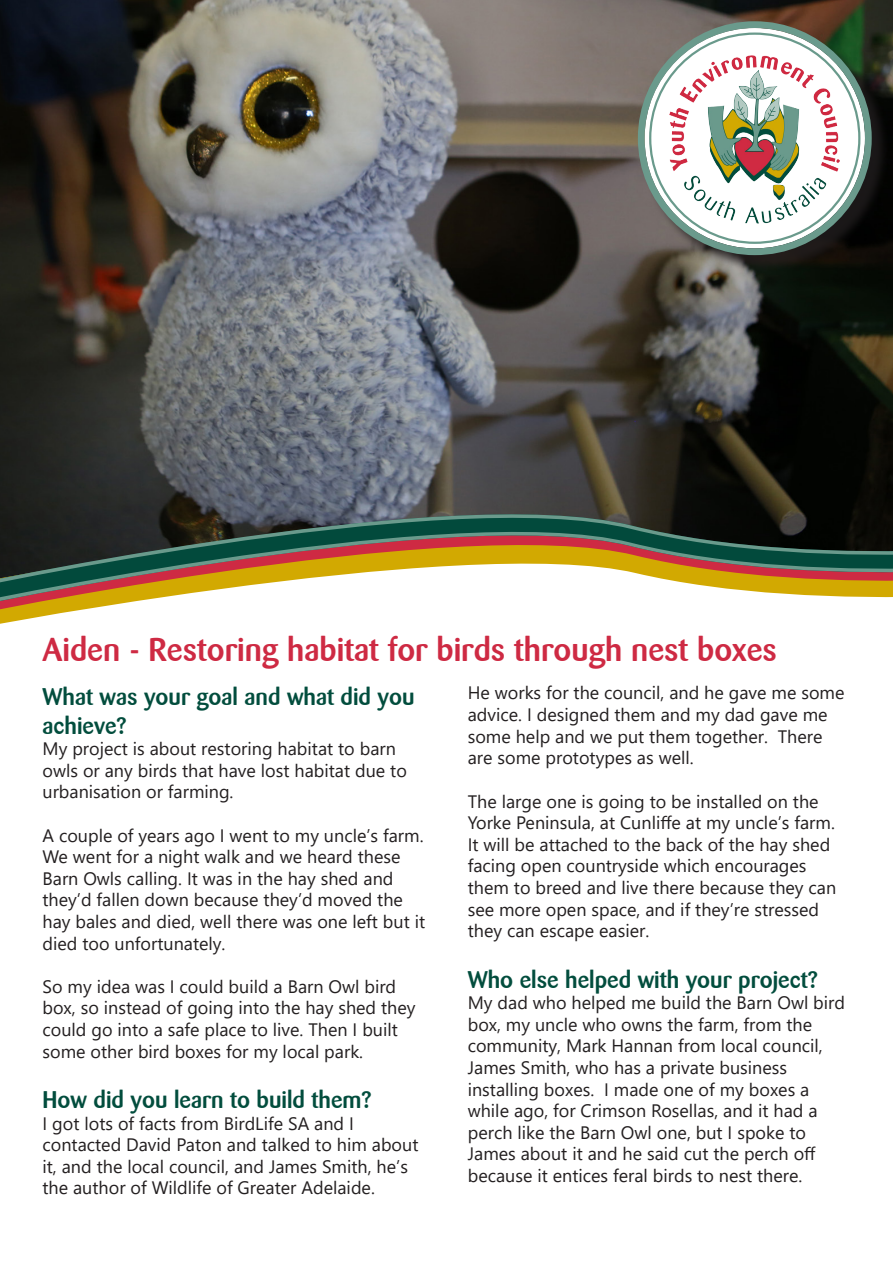
<style>
.page{position:relative;width:893px;height:1263px;background:#fff}
.page>*{position:absolute;margin:0;border:0;box-sizing:border-box;transform-origin:0 0}
.Heading_-_title{font:500 33px "Barmeno";color:#ce2a43}
.Body_text{font:500 24px "Barmeno";color:#024d3d}
.Subhead_1{font:500 24px/28.8px "Barmeno";color:#024d3d}
.Body_text-2{font:18px/21.6px "Segoe UI";color:#231f20}
</style>
<div class="page">
<img style="left:0;top:0;width:893px;height:481px">
<div style="left:640px;top:24px;width:250px;height:250px;background:#231f20;opacity:.75"></div>
<svg style="left:645px;top:28px;width:220px;height:220px"></svg>
<div style="left:638px;top:21px;width:234px;height:234px;border:7px solid #6a9a8c;border-radius:50%"></div>
<svg style="left:0;top:481px;width:893px;height:18px;background:#393a3b"></svg>
<svg style="left:0;top:499px;width:893px;height:118px"></svg>
<img style="left:670px;top:53px;width:170px;height:170px">
<p class="Heading_-_title" style="left:43px;top:630px;width:736px">Aiden - Restoring habitat for birds through nest boxes</p>
<p class="Subhead_1" style="left:43px;top:682px;width:374px">What was your goal and what did you achieve?</p>
<p class="Body_text-2" style="left:43px;top:736px;width:366px">My project is about restoring habitat to barn owls or any birds that have lost habitat due to urbanisation or farming.</p>
<p class="Body_text-2" style="left:43px;top:823px;width:384px">A couple of years ago I went to my uncle’s farm.<br>We went for a night walk and we heard these Barn Owls calling. It was in the hay shed and they’d fallen down because they’d moved the hay bales and died, well there was one left but it died too unfortunately.</p>
<p class="Body_text-2" style="left:43px;top:974px;width:375px">So my idea was I could build a Barn Owl bird box, so instead of going into the hay shed they could go into a safe place to live. Then I built some other bird boxes for my local park.</p>
<p class="Body_text" style="left:43px;top:1085px;width:331px">How did you learn to build them?</p>
<p class="Body_text-2" style="left:43px;top:1111px;width:377px">I got lots of facts from BirdLife SA and I contacted David Paton and talked to him about it, and the local council, and James Smith, he’s the author of Wildlife of Greater Adelaide.</p>
<p class="Body_text-2" style="left:468px;top:681px;width:378px">He works for the council, and he gave me some advice. I designed them and my dad gave me some help and we put them together. There are some prototypes as well.</p>
<p class="Body_text-2" style="left:468px;top:789px;width:370px">The large one is going to be installed on the Yorke Peninsula, at Cunliffe at my uncle’s farm.<br>It will be attached to the back of the hay shed facing open countryside which encourages them to breed and live there because they can see more open space, and if they’re stressed they can escape easier.</p>
<p class="Body_text" style="left:468px;top:965px;width:352px">Who else helped with your project?</p>
<p class="Body_text-2" style="left:468px;top:990px;width:379px">My dad who helped me build the Barn Owl bird box, my uncle who owns the farm, from the community, Mark Hannan from local council, James Smith, who has a private business installing boxes. I made one of my boxes a while ago, for Crimson Rosellas, and it had a perch like the Barn Owl one, but I spoke to James about it and he said cut the perch off because it entices feral birds to nest there.</p>
</div>
